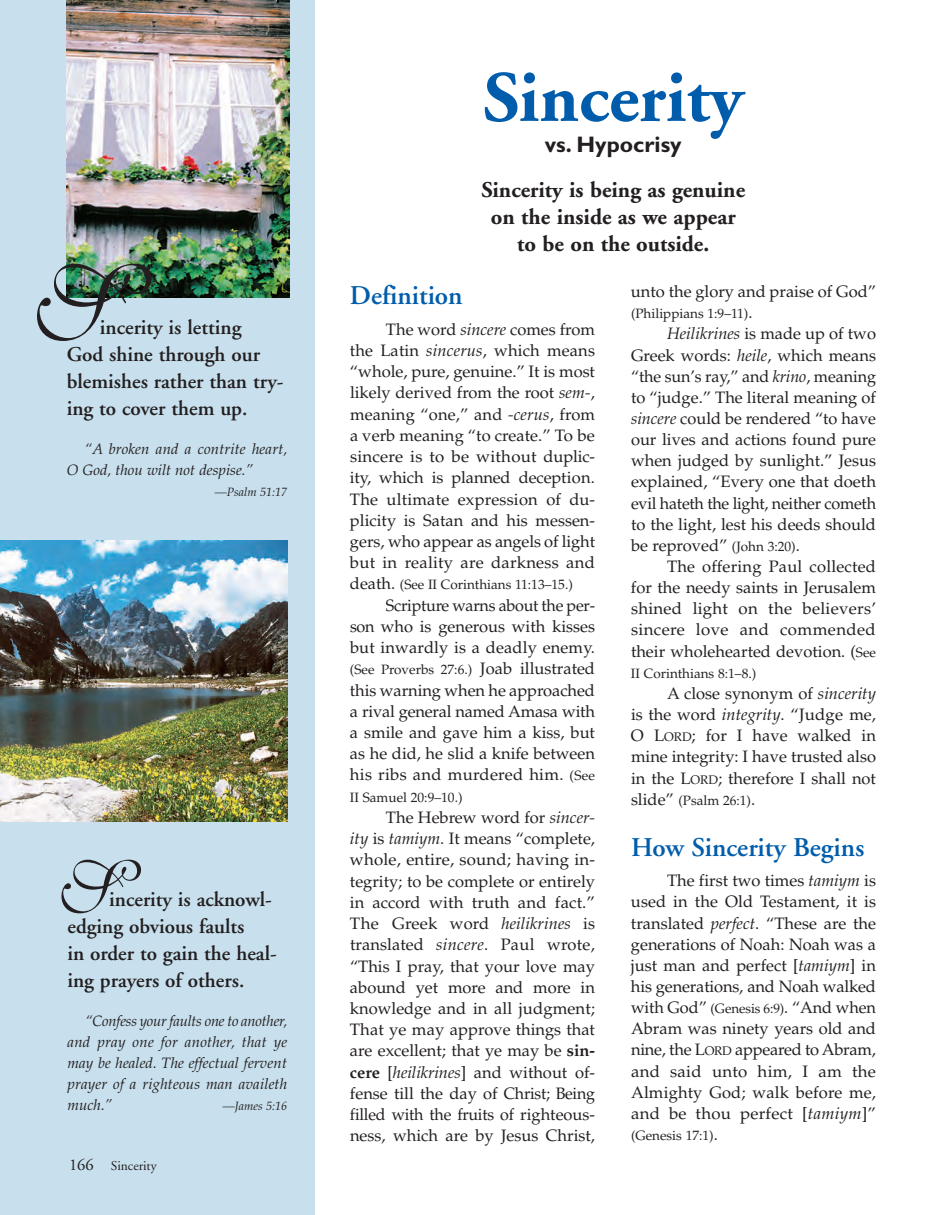
<style>
.page{position:relative;width:945px;height:1215px;background:#fff}
.page>*{position:absolute;margin:0;border:0;box-sizing:border-box;transform-origin:0 0}
.t1{font:108px "Shelley Volante BT";color:#231f20}
.t2{font:75px "Shelley Volante BT";color:#231f20}
.t3{font:700 72px "Adobe Garamond";color:#015dab}
.t4{font:600 27px "Adobe Garamond";color:#015dab}
.t5{font:700 22.5px/27px "Adobe Garamond";color:#231f20;text-align:center}
.t6{font:700 22.5px "Gill Sans";color:#231f20}
.t7{font:600 21px/27px "Adobe Garamond";color:#231f20}
.t8{font:16.5px/21.3px "Palatino";color:#231f20;text-align:justify}
.t9{font:italic 15px/21px "Palatino";letter-spacing:.01em;color:#231f20}
.t10{font:13.5px "Palatino";color:#231f20}
.t11{font:13.5px "Adobe Garamond";color:#231f20}
.t12{font:italic 12px "Palatino";color:#231f20}
.s1{font-size:16.5px}
.s2{font-style:italic}
.s3{font-size:13.5px}
.s4{font-weight:700}
.s5{font-size:12.3px}
</style>
<div class="page">
<div style="left:0;top:0;width:315px;height:1215px;background:#c8e0ed"></div>
<img style="left:67px;top:0;width:222px;height:298px">
<img style="left:0;top:541px;width:288px;height:281px">
<h1 class="t1" style="left:31px;top:274px;width:94px">S</h1>
<p class="t7" style="left:67px;top:315px;width:218px;text-indent:33px">incerity is letting<br>God shine through our blemishes rather than try&shy;ing to cover them up.</p>
<p class="t9" style="left:67px;top:440px;width:222px;text-indent:18px">“A broken and a contrite heart,<br>O God, thou wilt not despise.”</p>
<p class="t12" style="left:215px;top:487px;width:74px">—Psalm 51:17</p>
<h2 class="t2" style="left:57px;top:867px;width:66px">S</h2>
<p class="t7" style="left:68px;top:888px;width:211px;text-indent:42px">incerity is acknowl&shy;edging obvious faults<br>in order to gain the heal&shy;ing prayers of others.</p>
<p class="t9" style="left:68px;top:1012px;width:221px;text-align:justify;text-indent:18px">“Confess your faults one to another, and pray one for another, that ye may be healed. The effectual fervent prayer of a righteous man availeth much.”</p>
<p class="t12" style="left:223px;top:1102px;width:66px">—James 5:16</p>
<p class="t11" style="left:69px;top:1160px;width:89px"><span class="s1">166</span> Sincerity</p>
<h3 class="t3" style="left:483px;top:69px;width:262px">Sincerity</h3>
<h3 class="t6" style="left:545px;top:136px;width:139px">vs. Hypocrisy</h3>
<h3 class="t5" style="left:481px;top:179px;width:265px">Sincerity is being as genuine on the inside as we appear to be on the outside.</h3>
<h3 class="t4" style="left:350px;top:285px;width:114px">Definition</h3>
<p class="t8" style="left:350px;top:320px;width:247px;text-indent:36px">The word <span class="s2">sincere</span> comes from the Latin <span class="s2">sincerus</span>, which means “whole, pure, genuine.” It is most likely derived from the root <span class="s2">sem-</span>, meaning “one,” and <span class="s2">-cerus</span>, from a verb meaning “to create.” To be sincere is to be without duplic&shy;ity, which is planned deception.<br>The ultimate expression of du&shy;plicity is Satan and his messen&shy;gers, who appear as angels of light but in reality are darkness and</p>
<p class="t10" style="left:350px;top:580px;width:224px"><span class="s1">death.</span> (See II Corinthians 11:13–15.)</p>
<p class="t8" style="left:350px;top:596px;width:247px;text-indent:36px">Scripture warns about the per&shy;son who is generous with kisses but inwardly is a deadly enemy.</p>
<p class="t10" style="left:350px;top:665px;width:247px">(See Proverbs 27:6.) <span class="s1">Joab illustrated</span></p>
<p class="t8" style="left:350px;top:681px;width:247px">this warning when he approached a rival general named Amasa with a smile and gave him a kiss, but as he did, he slid a knife between his ribs and murdered him. <span class="s3">(See</span></p>
<p class="t10" style="left:350px;top:792px;width:114px">II Samuel 20:9–10.)</p>
<p class="t8" style="left:350px;top:809px;width:247px;text-indent:36px">The Hebrew word for <span class="s2">sincer&shy;ity</span> is <span class="s2">tamiym</span>. It means “complete, whole, entire, sound; having in&shy;tegrity; to be complete or entirely in accord with truth and fact.” The Greek word <span class="s2">heilikrines</span> is translated <span class="s2">sincere</span>. Paul wrote, “This I pray, that your love may abound yet more and more in knowledge and in all judgment; That ye may approve things that are excellent; that ye may be <span class="s4">sin&shy;cere</span> [<span class="s2">heilikrines</span>] and without of&shy;fense till the day of Christ; Being filled with the fruits of righteous&shy;ness, which are by Jesus Christ,</p>
<p class="t8" style="left:631px;top:283px;width:247px">unto the glory and praise of God”</p>
<p class="t10" style="left:631px;top:308px;width:123px">(Philippians 1:9–11)<span class="s1">.</span></p>
<p class="t8" style="left:631px;top:325px;width:247px;text-indent:36px"><span class="s2">Heilikrines</span> is made up of two Greek words: <span class="s2">heile</span>, which means “the sun’s ray,” and <span class="s2">krino</span>, meaning to “judge.” The literal meaning of <span class="s2">sincere</span> could be rendered “to have our lives and actions found pure when judged by sunlight.” Jesus explained, “Every one that doeth evil hateth the light, neither cometh to the light, lest his deeds should be reproved” <span class="s3">(John 3:20)</span>.</p>
<p class="t8" style="left:631px;top:558px;width:247px;text-indent:36px">The offering Paul collected for the needy saints in Jerusalem shined light on the believers’ sincere love and commended their wholehearted devotion. (<span class="s3">See</span></p>
<p class="t10" style="left:631px;top:668px;width:127px">II Corinthians 8:1–8.)</p>
<p class="t8" style="left:631px;top:685px;width:247px;text-indent:36px">A close synonym of <span class="s2">sincerity </span>is the word <span class="s2">integrity</span>. “Judge me, O L<span class="s5">ORD</span>; for I have walked in mine integrity: I have trusted also in the L<span class="s5">ORD</span>; therefore I shall not</p>
<p class="t10" style="left:631px;top:795px;width:126px"><span class="s1">slide”</span> (Psalm 26:1)<span class="s1">.</span></p>
<h3 class="t4" style="left:631px;top:837px;width:235px">How Sincerity Begins</h3>
<p class="t8" style="left:631px;top:872px;width:247px;text-indent:36px">The first two times <span class="s2">tamiym</span> is used in the Old Testament, it is translated <span class="s2">perfect</span>. “These are the generations of Noah: Noah was a just man and perfect [<span class="s2">tamiym</span>] in his generations, and Noah walked with God” <span class="s3">(Genesis 6:9)</span>. “And when Abram was ninety years old and nine, the L<span class="s5">ORD</span> appeared to Abram, and said unto him, I am the Almighty God; walk before me, and be thou perfect [<span class="s2">tamiym</span>]”</p>
<p class="t10" style="left:631px;top:1130px;width:88px">(Genesis 17:1)<span class="s1">.</span></p>
</div>
